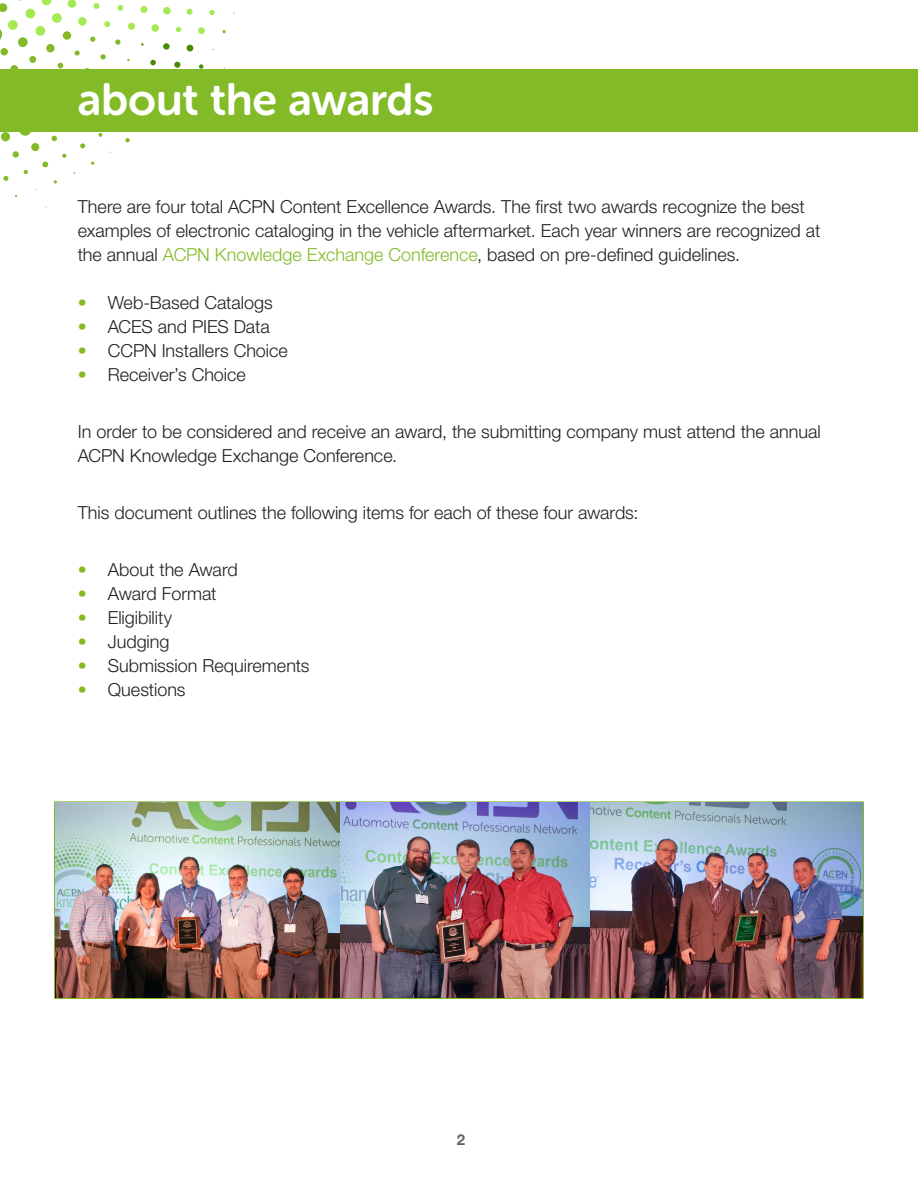
<style>
.page{position:relative;width:918px;height:1188px;background:#fff}
.page>*{position:absolute;margin:0;border:0;box-sizing:border-box;transform-origin:0 0}
.t1{font:45px "Museo Sans Rounded 700";letter-spacing:-.005em;color:#fff}
.body_copy{font:300 18px/24px "Helvetica Neue LT Std";color:#231f20}
.t2{font:700 15px "Helvetica Neue LT Std";color:#636366}
.s1{color:#82bb27}
</style>
<div class="page">
<div style="left:8px;top:20px;width:10px;height:10px;background:#a5ea52;border-radius:50%"></div>
<svg style="left:0;top:29px;width:2px;height:11px"></svg>
<svg style="left:52px;top:13px;width:10px;height:10px"></svg>
<div style="left:36px;top:26px;width:9px;height:10px;background:#a5ea52;border-radius:50%"></div>
<div style="left:18px;top:37px;width:10px;height:10px;background:#82bb27;border-radius:50%"></div>
<div style="left:0;top:48px;width:8px;height:8px;background:#82bb27;border-radius:50%"></div>
<svg style="left:94px;top:3px;width:5px;height:6px"></svg>
<div style="left:78px;top:17px;width:9px;height:9px;background:#a5ea52;border-radius:50%"></div>
<div style="left:63px;top:31px;width:8px;height:9px;background:#82bb27;border-radius:50%"></div>
<div style="left:46px;top:44px;width:9px;height:8px;background:#82bb27;border-radius:50%"></div>
<div style="left:29px;top:56px;width:7px;height:7px;background:#82bb27;border-radius:50%"></div>
<div style="left:10px;top:65px;width:8px;height:8px;background:#82bb27;border-radius:50%"></div>
<svg style="left:118px;top:5px;width:5px;height:6px"></svg>
<svg style="left:104px;top:21px;width:6px;height:6px"></svg>
<svg style="left:90px;top:37px;width:5px;height:5px"></svg>
<svg style="left:75px;top:50px;width:5px;height:6px"></svg>
<svg style="left:58px;top:63px;width:5px;height:5px"></svg>
<div style="left:140px;top:6px;width:7px;height:7px;background:#a5ea52;border-radius:50%"></div>
<div style="left:128px;top:23px;width:7px;height:7px;background:#a5ea52;border-radius:50%"></div>
<svg style="left:115px;top:39px;width:6px;height:6px"></svg>
<svg style="left:100px;top:54px;width:6px;height:6px"></svg>
<div style="left:163px;top:7px;width:8px;height:7px;background:#a5ea52;border-radius:50%"></div>
<div style="left:151px;top:24px;width:8px;height:8px;background:#a5ea52;border-radius:50%"></div>
<div style="left:19px;top:124px;width:12px;height:12px;background:#82bb27;border-radius:50%"></div>
<div style="left:1px;top:132px;width:9px;height:9px;background:#82bb27;border-radius:50%"></div>
<svg style="left:187px;top:9px;width:6px;height:6px"></svg>
<svg style="left:176px;top:27px;width:5px;height:5px"></svg>
<svg style="left:163px;top:43px;width:7px;height:7px"></svg>
<svg style="left:150px;top:60px;width:6px;height:5px"></svg>
<svg style="left:52px;top:136px;width:5px;height:5px"></svg>
<div style="left:31px;top:143px;width:8px;height:8px;background:#82bb27;border-radius:50%"></div>
<div style="left:13px;top:151px;width:6px;height:7px;background:#82bb27;border-radius:50%"></div>
<svg style="left:209px;top:10px;width:6px;height:5px"></svg>
<div style="left:198px;top:27px;width:7px;height:7px;background:#a5ea52;border-radius:50%"></div>
<svg style="left:187px;top:45px;width:6px;height:6px"></svg>
<svg style="left:174px;top:62px;width:6px;height:6px"></svg>
<svg style="left:98px;top:133px;width:4px;height:4px"></svg>
<svg style="left:80px;top:143px;width:5px;height:5px"></svg>
<svg style="left:62px;top:154px;width:4px;height:4px"></svg>
<svg style="left:42px;top:162px;width:6px;height:5px"></svg>
<svg style="left:24px;top:170px;width:4px;height:4px"></svg>
<svg style="left:3px;top:176px;width:5px;height:5px"></svg>
<svg style="left:199px;top:64px;width:4px;height:5px"></svg>
<svg style="left:125px;top:138px;width:5px;height:4px"></svg>
<svg style="left:54px;top:180px;width:3px;height:4px"></svg>
<svg style="left:0;top:0;width:82px;height:21px"></svg>
<div style="left:0;top:69px;width:918px;height:63px;background:#82bb27"></div>
<hr style="left:54px;top:801px;width:286px;height:2px;background:#82bb27">
<hr style="left:54px;top:803px;width:2px;height:195px;background:#82bb27">
<hr style="left:340px;top:801px;width:250px;height:2px;background:#82bb27">
<hr style="left:339px;top:803px;width:2px;height:195px;background:#82bb27">
<hr style="left:590px;top:801px;width:274px;height:2px;background:#82bb27">
<hr style="left:589px;top:803px;width:2px;height:195px;background:#82bb27">
<hr style="left:862px;top:803px;width:2px;height:195px;background:#82bb27">
<hr style="left:54px;top:998px;width:286px;height:1px;background:#82bb27">
<hr style="left:340px;top:998px;width:250px;height:1px;background:#82bb27">
<hr style="left:590px;top:998px;width:274px;height:1px;background:#82bb27">
<img style="left:56px;top:803px;width:283px;height:195px">
<img style="left:341px;top:803px;width:248px;height:195px">
<img style="left:591px;top:803px;width:271px;height:195px">
<p class="t1" style="left:78px;top:75px;width:357px">about the awards</p>
<p class="body_copy" style="left:78px;top:194px;width:744px">There are four total ACPN Content Excellence Awards. The first two awards recognize the best examples of electronic cataloging in the vehicle aftermarket. Each year winners are recognized at the annual <span class="s1">ACPN Knowledge Exchange Conference</span>, based on pre-defined guidelines.</p>
<p class="body_copy" style="left:78px;top:290px;width:197px"><span class="s1">•</span> Web-Based Catalogs</p>
<p class="body_copy" style="left:78px;top:314px;width:193px"><span class="s1">•</span> ACES and PIES Data</p>
<p class="body_copy" style="left:78px;top:338px;width:212px"><span class="s1">•</span> CCPN Installers Choice</p>
<p class="body_copy" style="left:78px;top:362px;width:170px"><span class="s1">•</span> Receiver’s Choice</p>
<p class="body_copy" style="left:78px;top:419px;width:744px">In order to be considered and receive an award, the submitting company must attend the annual<br>ACPN Knowledge Exchange Conference.</p>
<p class="body_copy" style="left:78px;top:500px;width:562px">This document outlines the following items for each of these four awards:</p>
<p class="body_copy" style="left:78px;top:557px;width:161px"><span class="s1">•</span> About the Award</p>
<p class="body_copy" style="left:78px;top:581px;width:140px"><span class="s1">•</span> Award Format</p>
<p class="body_copy" style="left:78px;top:605px;width:96px"><span class="s1">•</span> Eligibility</p>
<p class="body_copy" style="left:78px;top:629px;width:93px"><span class="s1">•</span> Judging</p>
<p class="body_copy" style="left:78px;top:653px;width:233px"><span class="s1">•</span> Submission Requirements</p>
<p class="body_copy" style="left:78px;top:677px;width:109px"><span class="s1">•</span> Questions</p>
<p class="t2" style="left:457px;top:1130px;width:10px">2</p>
</div>
